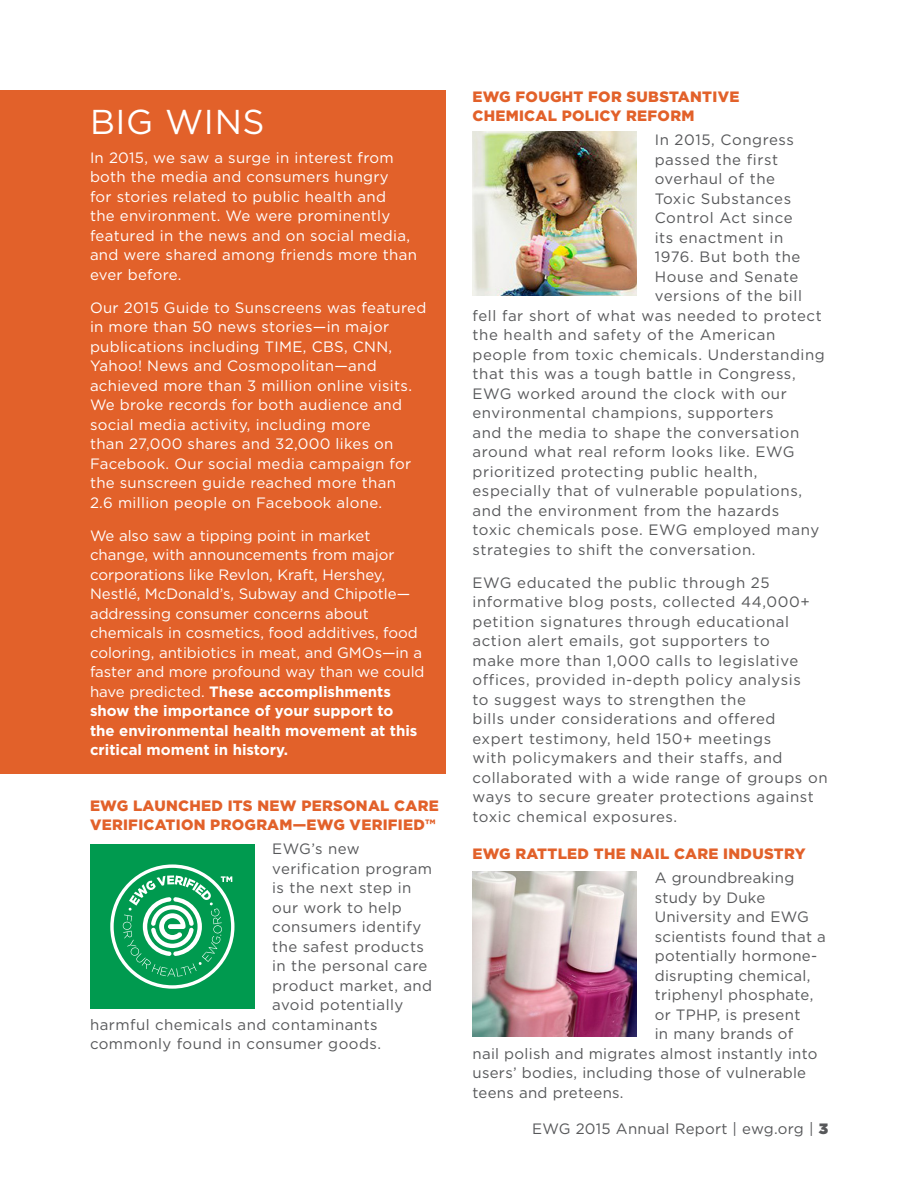
<style>
.page{position:relative;width:918px;height:1188px;background:#fff}
.page>*{position:absolute;margin:0;border:0;box-sizing:border-box;transform-origin:0 0}
.Section_Title{font:34.5px "Gotham";letter-spacing:.02em;color:#fff}
.body{font:15px/19.5px "Gotham";letter-spacing:.04em;color:#57585a}
.color_body{font:15px/19.5px "Gotham";letter-spacing:.02em;color:#fff}
.color_body-2{font:15px/19.5px "Gotham";color:#fff}
.body-2{font:15px "Gotham";letter-spacing:.02em;color:#57585a}
.Sub_Sub_Titles{font:900 15px/19.5px "Gotham";letter-spacing:.02em;color:#e2612a}
.s1{font-weight:700}
.s2{font-weight:900}
</style>
<div class="page">
<div style="left:0;top:90px;width:446px;height:684px;background:#e2612a"></div>
<img style="left:472px;top:132px;width:165px;height:164px">
<img style="left:472px;top:872px;width:165px;height:164px">
<div style="left:90px;top:844px;width:164px;height:165px;background:#009a4f"></div>
<svg style="left:110px;top:864px;width:124px;height:125px"></svg>
<p class="Section_Title" style="left:90px;top:100px;width:176px">BIG WINS</p>
<p class="color_body" style="left:90px;top:147px;width:329px">In 2015, we saw a surge in interest from both the media and consumers hungry<br>for stories related to public health and<br>the environment. We were prominently featured in the news and on social media, and were shared among friends more than ever before.</p>
<p class="color_body" style="left:90px;top:297px;width:338px">Our 2015 Guide to Sunscreens was featured in more than 50 news stories—in major publications including TIME, CBS, CNN, Yahoo! News and Cosmopolitan—and achieved more than 3 million online visits.<br>We broke records for both audience and social media activity, including more<br>than 27,000 shares and 32,000 likes on Facebook. Our social media campaign for the sunscreen guide reached more than<br>2.6 million people on Facebook alone.</p>
<p class="color_body-2" style="left:90px;top:525px;width:336px">We also saw a tipping point in market change, with announcements from major corporations like Revlon, Kraft, Hershey, Nestlé, McDonald’s, Subway and Chipotle— addressing consumer concerns about chemicals in cosmetics, food additives, food coloring, antibiotics in meat, and GMOs—in a faster and more profound way than we could have predicted. <span class="s1">These accomplishments show the importance of your support to<br>the environmental health movement at this critical moment in history.</span></p>
<p class="Sub_Sub_Titles" style="left:90px;top:795px;width:350px">EWG LAUNCHED ITS NEW PERSONAL CARE<br>VERIFICATION PROGRAM—EWG VERIFIED™</p>
<p class="body" style="left:272px;top:839px;width:89px">EWG’s new</p>
<p class="body" style="left:272px;top:858px;width:161px">verification program</p>
<p class="body" style="left:272px;top:878px;width:141px">is the next step in</p>
<p class="body" style="left:272px;top:897px;width:131px">our work to help</p>
<p class="body" style="left:272px;top:917px;width:151px">consumers identify</p>
<p class="body" style="left:272px;top:936px;width:153px">the safest products</p>
<p class="body" style="left:272px;top:956px;width:157px">in the personal care</p>
<p class="body" style="left:272px;top:975px;width:162px">product market, and</p>
<p class="body" style="left:272px;top:995px;width:133px">avoid potentially</p>
<p class="body" style="left:90px;top:1014px;width:289px">harmful chemicals and contaminants</p>
<p class="body" style="left:90px;top:1034px;width:293px">commonly found in consumer goods.</p>
<p class="Sub_Sub_Titles" style="left:472px;top:87px;width:268px">EWG FOUGHT FOR SUBSTANTIVE<br>CHEMICAL POLICY REFORM</p>
<p class="body" style="left:655px;top:130px;width:141px">In 2015, Congress</p>
<p class="body" style="left:655px;top:150px;width:125px">passed the first</p>
<p class="body" style="left:655px;top:169px;width:122px">overhaul of the</p>
<p class="body" style="left:655px;top:189px;width:138px">Toxic Substances</p>
<p class="body" style="left:655px;top:208px;width:139px">Control Act since</p>
<p class="body" style="left:655px;top:228px;width:130px">its enactment in</p>
<p class="body" style="left:655px;top:247px;width:147px">1976. But both the</p>
<p class="body" style="left:655px;top:267px;width:145px">House and Senate</p>
<p class="body" style="left:655px;top:286px;width:149px">versions of the bill</p>
<p class="body" style="left:472px;top:306px;width:351px">fell far short of what was needed to protect</p>
<p class="body" style="left:472px;top:325px;width:304px">the health and safety of the American</p>
<p class="body" style="left:472px;top:345px;width:354px">people from toxic chemicals. Understanding</p>
<p class="body" style="left:472px;top:364px;width:325px">that this was a tough battle in Congress,</p>
<p class="body" style="left:472px;top:384px;width:316px">EWG worked around the clock with our</p>
<p class="body" style="left:472px;top:403px;width:303px">environmental champions, supporters</p>
<p class="body" style="left:472px;top:423px;width:328px">and the media to shape the conversation</p>
<p class="body" style="left:472px;top:442px;width:324px">around what real reform looks like. EWG</p>
<p class="body" style="left:472px;top:462px;width:286px">prioritized protecting public health,</p>
<p class="body" style="left:472px;top:481px;width:331px">especially that of vulnerable populations,</p>
<p class="body" style="left:472px;top:501px;width:308px">and the environment from the hazards</p>
<p class="body" style="left:472px;top:520px;width:348px">toxic chemicals pose. EWG employed many</p>
<p class="body" style="left:472px;top:540px;width:285px">strategies to shift the conversation.</p>
<p class="body" style="left:472px;top:573px;width:357px">EWG educated the public through 25 informative blog posts, collected 44,000+ petition signatures through educational action alert emails, got supporters to<br>make more than 1,000 calls to legislative offices, provided in-depth policy analysis<br>to suggest ways to strengthen the<br>bills under considerations and offered expert testimony, held 150+ meetings<br>with policymakers and their staffs, and collaborated with a wide range of groups on ways to secure greater protections against toxic chemical exposures.</p>
<p class="Sub_Sub_Titles" style="left:472px;top:844px;width:335px">EWG RATTLED THE NAIL CARE INDUSTRY</p>
<p class="body-2" style="left:655px;top:869px;width:141px">A groundbreaking</p>
<p class="body-2" style="left:655px;top:888px;width:112px">study by Duke</p>
<p class="body-2" style="left:655px;top:908px;width:156px">University and EWG</p>
<p class="body-2" style="left:655px;top:927px;width:173px">scientists found that a</p>
<p class="body-2" style="left:655px;top:947px;width:164px">potentially hormone-</p>
<p class="body-2" style="left:655px;top:966px;width:157px">disrupting chemical,</p>
<p class="body-2" style="left:655px;top:986px;width:160px">triphenyl phosphate,</p>
<p class="body-2" style="left:655px;top:1005px;width:147px">or TPHP, is present</p>
<p class="body-2" style="left:655px;top:1025px;width:140px">in many brands of</p>
<p class="body-2" style="left:472px;top:1044px;width:347px">nail polish and migrates almost instantly into</p>
<p class="body-2" style="left:472px;top:1064px;width:335px">users’ bodies, including those of vulnerable</p>
<p class="body-2" style="left:472px;top:1083px;width:153px">teens and preteens.</p>
<p class="body-2" style="left:532px;top:1119px;width:297px">EWG 2015 Annual Report | ewg.org | <span class="s2">3</span></p>
</div>
